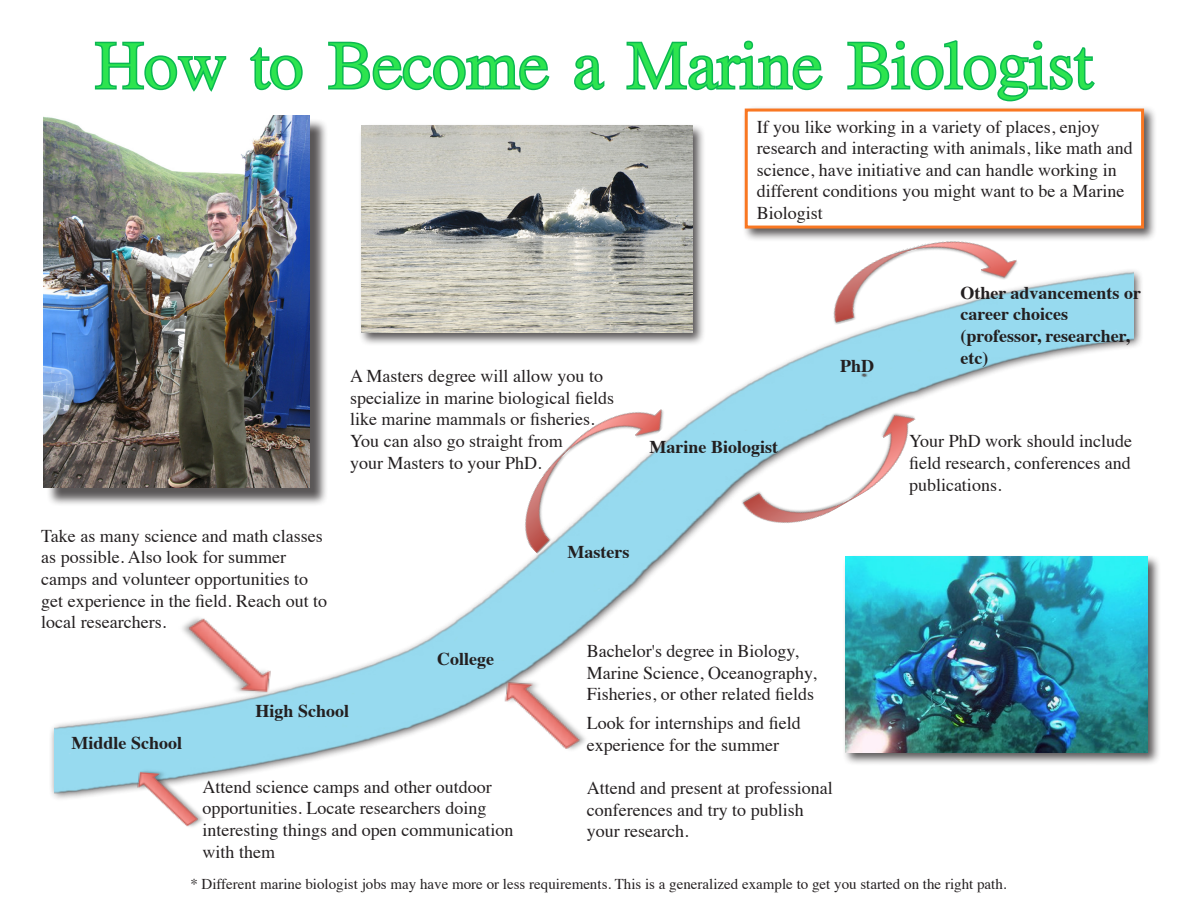
<style>
.page{position:relative;width:1188px;height:918px;background:#fff}
.page>*{position:absolute;margin:0;border:0;box-sizing:border-box;transform-origin:0 0}
.t1{font:300 72px "Li Sung";color:#2de44f}
.t2{font:18px/21.6px "Times";color:#231f20}
.t3{font:700 18px/21.6px "Times";color:#231f20}
.t4{font:15px "Times";color:#231f20}
</style>
<div class="page">
<div style="left:48px;top:268px;width:1096px;height:534px;background:#231f20;opacity:.75"></div>
<img style="left:54px;top:271px;width:1080px;height:523px">
<svg style="left:94px;top:41px;width:133px;height:51px"></svg>
<svg style="left:250px;top:47px;width:53px;height:44px"></svg>
<svg style="left:328px;top:41px;width:222px;height:50px"></svg>
<svg style="left:574px;top:55px;width:31px;height:36px"></svg>
<svg style="left:626px;top:40px;width:197px;height:51px"></svg>
<svg style="left:847px;top:40px;width:248px;height:62px"></svg>
<div style="left:46px;top:118px;width:282px;height:389px;background:#231f20;opacity:.75"></div>
<img style="left:44px;top:116px;width:266px;height:372px">
<img style="left:819px;top:242px;width:206px;height:84px">
<img style="left:135px;top:767px;width:73px;height:60px">
<img style="left:175px;top:612px;width:99px;height:87px">
<img style="left:503px;top:676px;width:89px;height:79px">
<img style="left:499px;top:378px;width:176px;height:176px">
<img style="left:737px;top:399px;width:201px;height:151px">
<div style="left:842px;top:554px;width:319px;height:212px;background:#231f20;opacity:.75"></div>
<img style="left:845px;top:557px;width:302px;height:196px">
<div style="left:358px;top:123px;width:348px;height:223px;background:#231f20;opacity:.75"></div>
<img style="left:361px;top:126px;width:331px;height:207px">
<div style="left:742px;top:106px;width:416px;height:136px;background:#231f20;opacity:.75"></div>
<div style="left:746px;top:110px;width:397px;height:117px;background:#fff"></div>
<div style="left:745px;top:109px;width:399px;height:120px;border:3px solid #f97722"></div>
<p class="t1" style="left:95px;top:27px;width:999px">How to Become a Marine Biologist</p>
<p class="t2" style="left:757px;top:114px;width:377px">If you like working in a variety of places, enjoy research and interacting with animals, like math and science, have initiative and can handle working in different conditions you might want to be a Marine Biologist</p>
<p class="t2" style="left:41px;top:523px;width:287px">Take as many science and math classes as possible. Also look for summer camps and volunteer opportunities to get experience in the field. Reach out to local researchers.</p>
<p class="t2" style="left:350px;top:364px;width:265px">A Masters degree will allow you to specialize in marine biological fields like marine mammals or fisheries.</p>
<p class="t2" style="left:350px;top:429px;width:214px">You can also go straight from</p>
<p class="t2" style="left:350px;top:450px;width:193px">your Masters to your PhD.</p>
<p class="t3" style="left:650px;top:434px;width:130px">Marine Biologist</p>
<p class="t3" style="left:568px;top:539px;width:63px">Masters</p>
<p class="t3" style="left:840px;top:353px;width:36px">PhD</p>
<p class="t3" style="left:960px;top:280px;width:182px">Other advancements or career choices</p>
<p class="t3" style="left:960px;top:323px;width:171px">(professor, researcher, etc)</p>
<p class="t2" style="left:909px;top:429px;width:225px;text-align:justify">Your PhD work should include field research, conferences and publications.</p>
<p class="t3" style="left:71px;top:730px;width:112px">Middle School</p>
<p class="t3" style="left:255px;top:698px;width:95px">High School</p>
<p class="t3" style="left:437px;top:646px;width:58px">College</p>
<p class="t2" style="left:202px;top:774px;width:291px">Attend science camps and other outdoor</p>
<p class="t2" style="left:202px;top:796px;width:312px">opportunities. Locate researchers doing interesting things and open communication with them</p>
<p class="t2" style="left:587px;top:639px;width:231px">Bachelor's degree in Biology,<br>Marine Science, Oceanography,<br>Fisheries, or other related fields</p>
<p class="t2" style="left:587px;top:711px;width:215px">Look for internships and field experience for the summer</p>
<p class="t2" style="left:587px;top:776px;width:247px">Attend and present at professional conferences and try to publish your research.</p>
<p class="t4" style="left:190px;top:870px;width:818px">* Different marine biologist jobs may have more or less requirements. This is a generalized example to get you started on the right path.</p>
</div>
